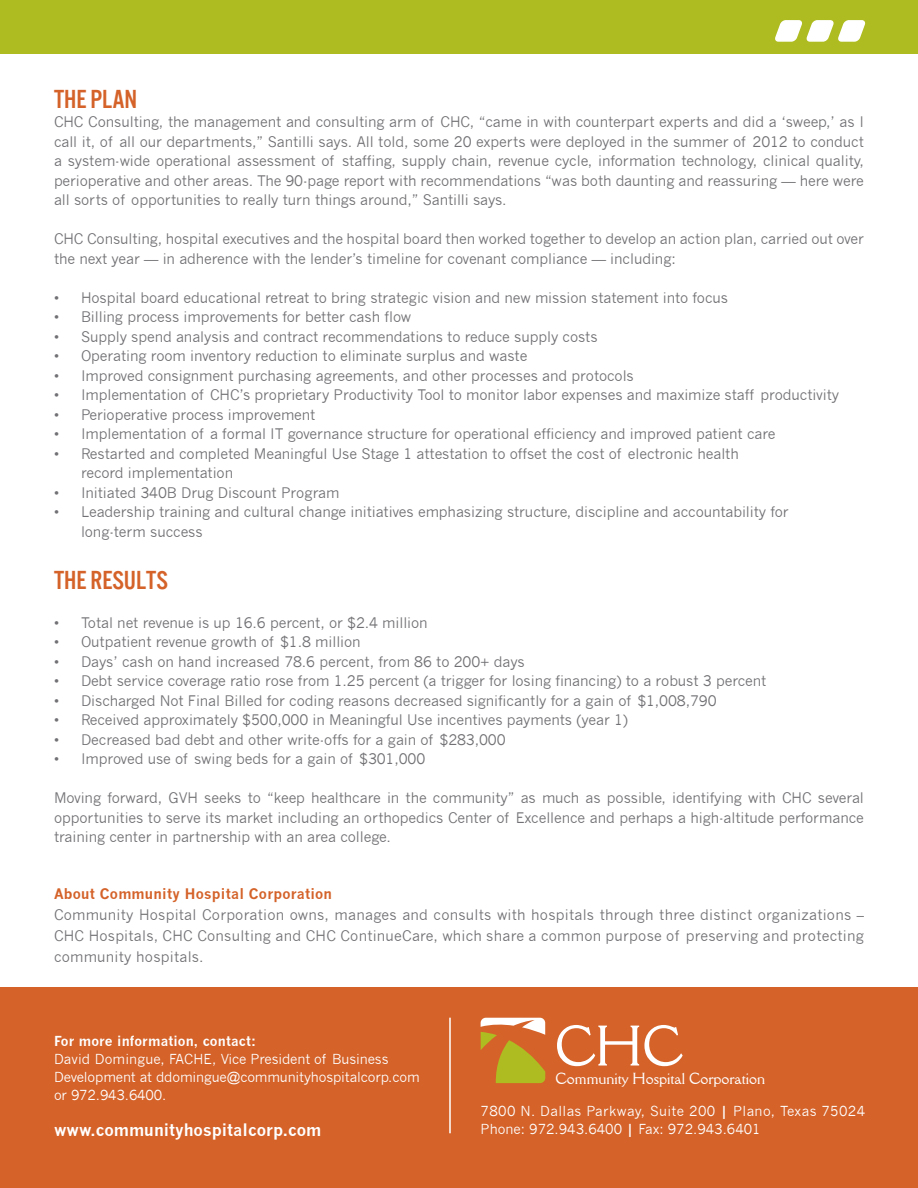
<style>
.page{position:relative;width:918px;height:1188px;background:#fff}
.page>*{position:absolute;margin:0;border:0;box-sizing:border-box;transform-origin:0 0}
.t1{font:55.65px "Della Robbia BT";color:#fff}
.t2{font:27px "U.S.101";color:#d46229}
.t3{font:700 16.5px "News Gothic";color:#fff}
.t4{font:15.6px "Della Robbia BT";color:#fff}
.t5{font:14.25px/19.5px "News Gothic";letter-spacing:-.005em;color:#717074;text-align:justify}
.t6{font:700 14.25px "News Gothic";letter-spacing:.015em;color:#d46229}
.t7{font:13.5px/18px "News Gothic";letter-spacing:-.01em;color:#fff}
.t8{font:13.5px/18px "News Gothic";letter-spacing:.025em;color:#fff}
.t9{font:700 13.5px "News Gothic";letter-spacing:.01em;color:#fff}
.s1{font-weight:700}
</style>
<div class="page">
<div style="left:0;top:0;width:918px;height:54px;background:#aebc21"></div>
<svg style="left:775px;top:20px;width:90px;height:22px"></svg>
<div style="left:0;top:988px;width:918px;height:200px;background:#d46229"></div>
<hr style="left:449px;top:1018px;width:2px;height:115px;background:#fff">
<svg style="left:481px;top:1018px;width:64px;height:65px"></svg>
<h2 class="t2" style="left:54px;top:84px;width:85px">THE PLAN</h2>
<p class="t5" style="left:54px;top:112px;width:812px">CHC Consulting, the management and consulting arm of CHC, “came in with counterpart experts and did a ‘sweep,’ as I call it, of all our departments,” Santilli says. All told, some 20 experts were deployed in the summer of 2012 to conduct a system-wide operational assessment of staffing, supply chain, revenue cycle, information technology, clinical quality, perioperative and other areas. The 90-page report with recommendations “was both daunting and reassuring — here were all sorts of opportunities to really turn things around,” Santilli says.</p>
<p class="t5" style="left:54px;top:229px;width:811px">CHC Consulting, hospital executives and the hospital board then worked together to develop an action plan, carried out over the next year — in adherence with the lender’s timeline for covenant compliance — including:</p>
<p class="t5" style="left:54px;top:288px;width:676px">• Hospital board educational retreat to bring strategic vision and new mission statement into focus</p>
<p class="t5" style="left:54px;top:307px;width:359px">• Billing process improvements for better cash flow</p>
<p class="t5" style="left:54px;top:327px;width:545px">• Supply spend analysis and contract recommendations to reduce supply costs</p>
<p class="t5" style="left:54px;top:346px;width:475px">• Operating room inventory reduction to eliminate surplus and waste</p>
<p class="t5" style="left:54px;top:366px;width:581px">• Improved consignment purchasing agreements, and other processes and protocols</p>
<p class="t5" style="left:54px;top:385px;width:787px">• Implementation of CHC’s proprietary Productivity Tool to monitor labor expenses and maximize staff productivity</p>
<p class="t5" style="left:54px;top:405px;width:263px">• Perioperative process improvement</p>
<p class="t5" style="left:54px;top:424px;width:723px">• Implementation of a formal IT governance structure for operational efficiency and improved patient care</p>
<p class="t5" style="left:81px;top:444px;width:659px;text-indent:-27px">• Restarted and completed Meaningful Use Stage 1 attestation to offset the cost of electronic health record implementation</p>
<p class="t5" style="left:54px;top:483px;width:287px">• Initiated 340B Drug Discount Program</p>
<p class="t5" style="left:81px;top:502px;width:709px;text-indent:-27px">• Leadership training and cultural change initiatives emphasizing structure, discipline and accountability for long-term success</p>
<h2 class="t2" style="left:54px;top:565px;width:115px">THE RESULTS</h2>
<p class="t5" style="left:54px;top:613px;width:375px">• Total net revenue is up 16.6 percent, or $2.4 million</p>
<p class="t5" style="left:54px;top:632px;width:308px">• Outpatient revenue growth of $1.8 million</p>
<p class="t5" style="left:54px;top:652px;width:472px">• Days’ cash on hand increased 78.6 percent, from 86 to 200+ days</p>
<p class="t5" style="left:54px;top:671px;width:714px">• Debt service coverage ratio rose from 1.25 percent (a trigger for losing financing) to a robust 3 percent</p>
<p class="t5" style="left:54px;top:691px;width:664px">• Discharged Not Final Billed for coding reasons decreased significantly for a gain of $1,008,790</p>
<p class="t5" style="left:54px;top:710px;width:576px">• Received approximately $500,000 in Meaningful Use incentives payments (year 1)</p>
<p class="t5" style="left:54px;top:730px;width:453px">• Decreased bad debt and other write-offs for a gain of $283,000</p>
<p class="t5" style="left:54px;top:749px;width:373px">• Improved use of swing beds for a gain of $301,000</p>
<p class="t5" style="left:54px;top:788px;width:812px">Moving forward, GVH seeks to “keep healthcare in the community” as much as possible, identifying with CHC several opportunities to serve its market including an orthopedics Center of Excellence and perhaps a high-altitude performance training center in partnership with an area college.</p>
<p class="t6" style="left:54px;top:885px;width:280px">About Community Hospital Corporation</p>
<p class="t5" style="left:54px;top:904px;width:812px;line-height:21px">Community Hospital Corporation owns, manages and consults with hospitals through three distinct organizations – CHC Hospitals, CHC Consulting and CHC ContinueCare, which share a common purpose of preserving and protecting community hospitals.</p>
<p class="t9" style="left:54px;top:1033px;width:204px">For more information, contact:</p>
<p class="t7" style="left:54px;top:1050px;width:367px">David Domingue, FACHE, Vice President of Business<br>Development at ddomingue@communityhospitalcorp.com or 972.943.6400.</p>
<p class="t3" style="left:54px;top:1120px;width:269px">www.communityhospitalcorp.com</p>
<h1 class="t1" style="left:555px;top:1012px;width:129px">CHC</h1>
<p class="t4" style="left:556px;top:1069px;width:211px">Community Hospital Corporation</p>
<p class="t8" style="left:481px;top:1102px;width:386px">7800 N. Dallas Parkway, Suite 200 <span class="s1">|</span> Plano, Texas 75024<br>Phone: 972.943.6400 <span class="s1">|</span> Fax: 972.943.6401</p>
<p class="t7" style="left:480px;top:1102px;width:10px">5</p>
<p class="t8" style="left:506px;top:1102px;width:77px">1 Tennyson</p>
<p class="t7" style="left:689px;top:1102px;width:19px">55</p>
</div>
